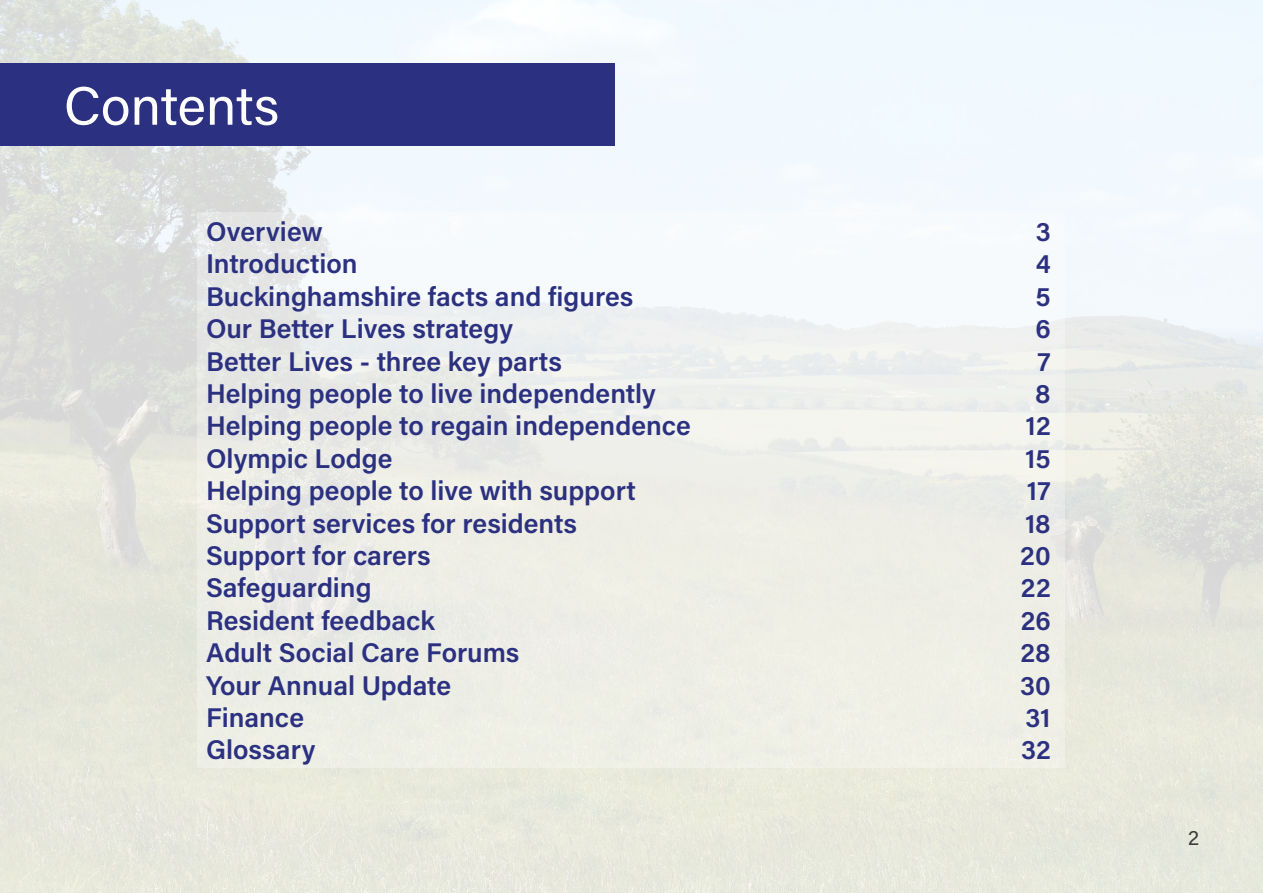
<style>
.page{position:relative;width:1263px;height:893px;background:#fff}
.page>*{position:absolute;margin:0;border:0;box-sizing:border-box;transform-origin:0 0}
.t1{font:54px "Acumin Pro";color:#fff}
.t2{font:600 27px "Acumin Pro";color:#2b3180}
.t3{font:21px "Acumin Pro";color:#3c3c3b}
</style>
<div class="page">
<img style="left:0;top:0;width:1263px;height:893px">
<div style="left:198px;top:213px;width:867px;height:555px;background:linear-gradient(to bottom,#f1f3f6,#ecece0)"></div>
<div style="left:0;top:64px;width:614px;height:82px;background:#2b3180"></div>
<p class="t1" style="left:64px;top:68px;width:217px">Contents</p>
<p class="t2" style="left:206px;top:213px;width:118px">Overview</p>
<p class="t2" style="left:1036px;top:213px;width:17px">3</p>
<p class="t2" style="left:206px;top:245px;width:153px">Introduction</p>
<p class="t2" style="left:1036px;top:245px;width:16px">4</p>
<p class="t2" style="left:206px;top:277px;width:429px">Buckinghamshire facts and figures</p>
<p class="t2" style="left:1035px;top:277px;width:17px">5</p>
<p class="t2" style="left:206px;top:310px;width:308px">Our Better Lives strategy</p>
<p class="t2" style="left:1035px;top:310px;width:17px">6</p>
<p class="t2" style="left:206px;top:342px;width:357px">Better Lives - three key parts</p>
<p class="t2" style="left:1037px;top:342px;width:15px">7</p>
<p class="t2" style="left:206px;top:375px;width:451px">Helping people to live independently</p>
<p class="t2" style="left:1035px;top:375px;width:17px">8</p>
<p class="t2" style="left:206px;top:407px;width:486px">Helping people to regain independence</p>
<p class="t2" style="left:1025px;top:407px;width:27px">12</p>
<p class="t2" style="left:206px;top:439px;width:188px">Olympic Lodge</p>
<p class="t2" style="left:1025px;top:439px;width:27px">15</p>
<p class="t2" style="left:206px;top:472px;width:431px">Helping people to live with support</p>
<p class="t2" style="left:1027px;top:472px;width:26px">17</p>
<p class="t2" style="left:206px;top:504px;width:372px">Support services for residents</p>
<p class="t2" style="left:1025px;top:504px;width:27px">18</p>
<p class="t2" style="left:206px;top:537px;width:226px">Support for carers</p>
<p class="t2" style="left:1020px;top:537px;width:32px">20</p>
<p class="t2" style="left:206px;top:569px;width:167px">Safeguarding</p>
<p class="t2" style="left:1021px;top:569px;width:31px">22</p>
<p class="t2" style="left:206px;top:601px;width:230px">Resident feedback</p>
<p class="t2" style="left:1021px;top:601px;width:31px">26</p>
<p class="t2" style="left:206px;top:634px;width:315px">Adult Social Care Forums</p>
<p class="t2" style="left:1020px;top:634px;width:32px">28</p>
<p class="t2" style="left:206px;top:666px;width:247px">Your Annual Update</p>
<p class="t2" style="left:1020px;top:666px;width:32px">30</p>
<p class="t2" style="left:206px;top:699px;width:99px">Finance</p>
<p class="t2" style="left:1025px;top:699px;width:27px">31</p>
<p class="t2" style="left:206px;top:731px;width:111px">Glossary</p>
<p class="t2" style="left:1021px;top:731px;width:31px">32</p>
<p class="t3" style="left:1188px;top:823px;width:13px">2</p>
</div>
